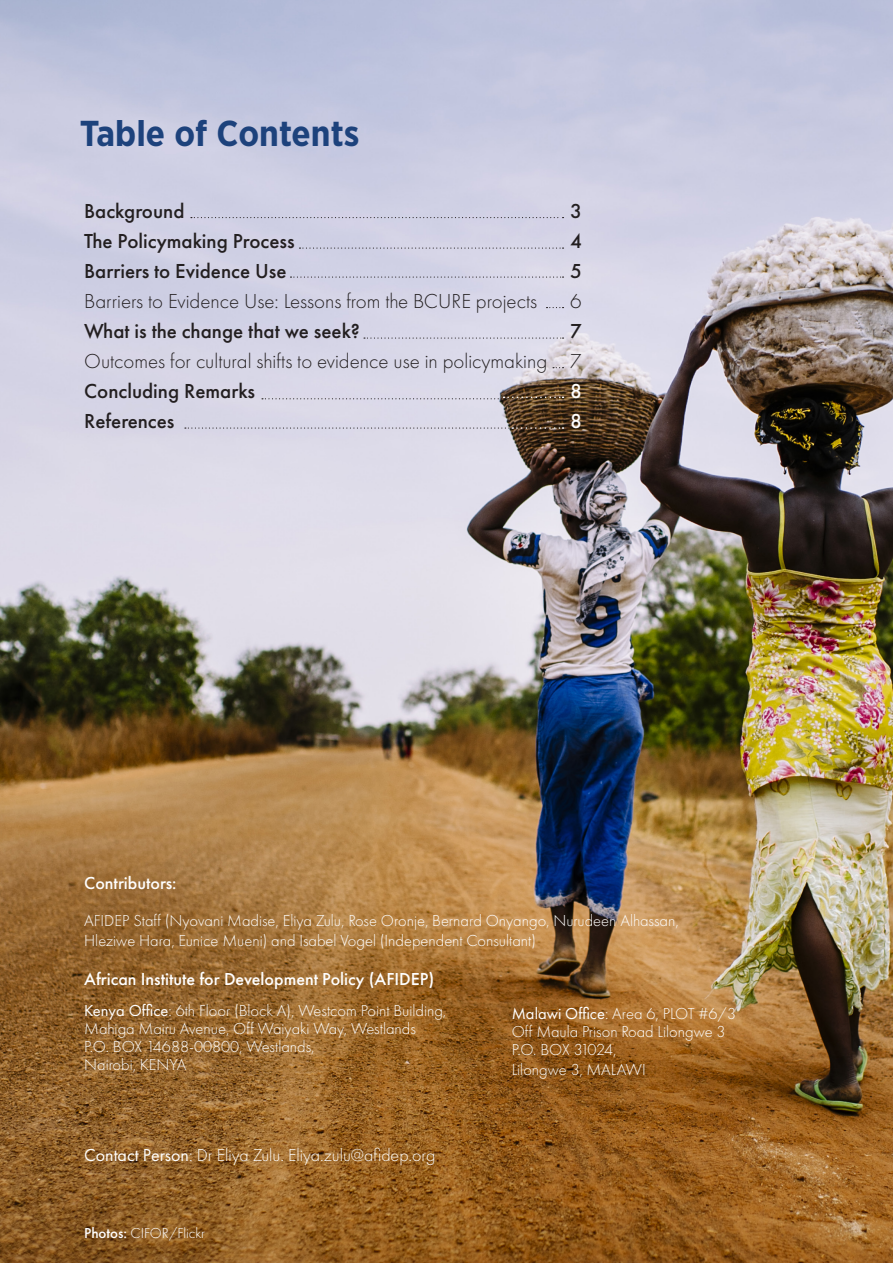
<style>
.page{position:relative;width:893px;height:1263px;background:#fff}
.page>*{position:absolute;margin:0;border:0;box-sizing:border-box;transform-origin:0 0}
.t1{font:700 condensed 36px "Gotham Pro";color:#1d427c}
.t2{font:500 21px "Futura PT";color:#231f20}
.t3{font:300 21px "Futura PT";color:#231f20}
.t4{font:500 21px "Futura PT";color:#fff}
.t5{font:500 18px "Futura PT";color:#fff}
.t6{font:300 18px "Futura PT";color:#fff}
.t7{font:300 16.5px "Futura PT";color:#fff}
.t8{font:300 16.5px "Futura PT";letter-spacing:-.045em;color:#fff}
.t9{font:300 15px "Futura PT";color:#fff}
.s1{font-weight:400}
.s2{font-weight:500}
</style>
<div class="page">
<img style="left:0;top:0;width:893px;height:1263px">
<svg style="left:191px;top:217px;width:372px;height:1px"></svg>
<svg style="left:299px;top:248px;width:264px;height:1px"></svg>
<svg style="left:290px;top:276px;width:273px;height:2px"></svg>
<svg style="left:546px;top:307px;width:17px;height:1px"></svg>
<svg style="left:364px;top:337px;width:199px;height:2px"></svg>
<svg style="left:262px;top:397px;width:301px;height:2px"></svg>
<svg style="left:185px;top:427px;width:378px;height:2px"></svg>
<p class="t1" style="left:80px;top:113px;width:281px">Table of Contents</p>
<p class="t2" style="left:84px;top:199px;width:102px">Background</p>
<p class="t2" style="left:570px;top:199px;width:13px">3</p>
<p class="t2" style="left:84px;top:229px;width:212px">The Policymaking Process</p>
<p class="t2" style="left:570px;top:229px;width:13px">4</p>
<p class="t2" style="left:84px;top:259px;width:204px">Barriers to Evidence Use</p>
<p class="t2" style="left:570px;top:259px;width:13px">5</p>
<p class="t3" style="left:84px;top:290px;width:454px">Barriers to Evidence Use: Lessons from the BCURE projects</p>
<p class="t3" style="left:570px;top:290px;width:13px">6</p>
<p class="t2" style="left:84px;top:319px;width:277px">What is the change that we seek?</p>
<p class="t2" style="left:570px;top:319px;width:13px">7</p>
<p class="t3" style="left:84px;top:350px;width:499px">Outcomes for cultural shifts to evidence use in policymaking 7</p>
<p class="t2" style="left:84px;top:379px;width:172px">Concluding Remarks</p>
<p class="t4" style="left:570px;top:379px;width:13px">8</p>
<p class="t2" style="left:84px;top:409px;width:92px">References</p>
<p class="t4" style="left:570px;top:409px;width:13px">8</p>
<p class="t5" style="left:84px;top:872px;width:94px">Contributors:</p>
<p class="t7" style="left:84px;top:911px;width:596px">AFIDEP Staff (Nyovani Madise, Eliya Zulu, Rose Oronje, Bernard Onyango, Nurudeen Alhassan,</p>
<p class="t7" style="left:84px;top:931px;width:453px">Hleziwe Hara, Eunice Mueni) and Isabel Vogel (Independent Consultant)</p>
<p class="t5" style="left:84px;top:968px;width:352px">African Institute for Development Policy (AFIDEP)</p>
<p class="t7" style="left:84px;top:1001px;width:364px"><span class="s1">Kenya Office</span>: 6th Floor (Block A), Westcom Point Building,</p>
<p class="t7" style="left:84px;top:1019px;width:333px">Mahiga Mairu Avenue, Off Waiyaki Way, Westlands</p>
<p class="t7" style="left:84px;top:1037px;width:232px">P.O. BOX 14688-00800, Westlands,</p>
<p class="t7" style="left:84px;top:1055px;width:104px">Nairobi, KENYA</p>
<p class="t7" style="left:512px;top:1004px;width:226px"><span class="s1">Malawi Office</span>: Area 6, PLOT #6/3</p>
<p class="t7" style="left:512px;top:1022px;width:215px">Off Maula Prison Road Lilongwe 3</p>
<p class="t8" style="left:512px;top:1040px;width:106px">P.O. BOX 31024,</p>
<p class="t7" style="left:512px;top:1060px;width:136px">Lilongwe 3, MALAWI</p>
<p class="t6" style="left:84px;top:1145px;width:353px"><span class="s1">Contact Person</span>: Dr Eliya Zulu. Eliya.zulu@afidep.org</p>
<p class="t9" style="left:84px;top:1224px;width:122px"><span class="s2">Photos:</span> CIFOR/Flickr</p>
</div>
